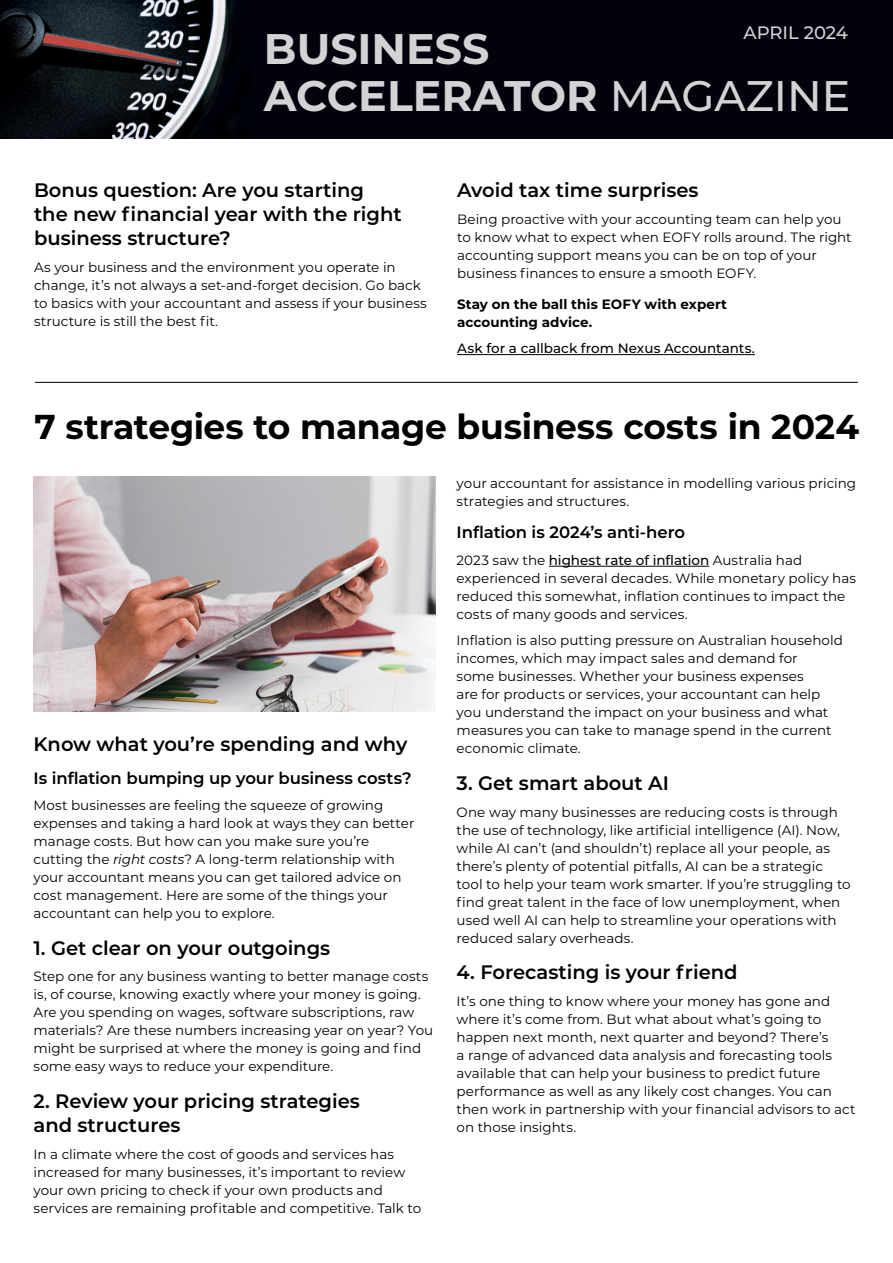
<style>
.page{position:relative;width:893px;height:1263px;background:#fff}
.page>*{position:absolute;margin:0;border:0;box-sizing:border-box;transform-origin:0 0}
.t1{font:700 42.75px/47.2px "Montserrat";color:#d1d3d4}
.t2{font:700 34.5px "Montserrat";letter-spacing:-.01em;color:#000}
.t3{font:600 19.5px/24px "Montserrat";color:#000}
.t4{font:500 18px "Montserrat";letter-spacing:-.005em;color:#d1d3d4}
.t5{font:600 16.5px "Montserrat";letter-spacing:-.005em;color:#000}
.t6{font:13.5px/18px "Montserrat";color:#000}
.t7{font:700 13.5px/18px "Montserrat";letter-spacing:.005em;color:#000}
.t8{font:500 13.5px "Montserrat";color:#000}
.s1{font-weight:500}
.s2{font-style:italic}
</style>
<div class="page">
<div style="left:0;top:0;width:893px;height:137px;background:#01020c"></div>
<img style="left:0;top:0;width:250px;height:138px">
<div style="left:250px;top:128px;width:643px;height:10px;background:#02020c"></div>
<hr style="left:457px;top:354px;width:298px;height:1px;background:#000">
<hr style="left:35px;top:382px;width:823px;height:1px;background:#000">
<hr style="left:549px;top:566px;width:160px;height:1px;background:#000">
<img style="left:34px;top:476px;width:401px;height:235px">
<h3 class="t4" style="left:743px;top:20px;width:106px">APRIL 2024</h3>
<h1 class="t1" style="left:264px;top:23px;width:588px">BUSINESS<br>ACCELERATOR <span class="s1">MAGAZINE</span></h1>
<h3 class="t3" style="left:34px;top:178px;width:369px">Bonus question: Are you starting the new financial year with the right business structure?</h3>
<p class="t6" style="left:34px;top:258px;width:394px">As your business and the environment you operate in change, it’s not always a set-and-forget decision. Go back to basics with your accountant and assess if your business structure is still the best fit.</p>
<h3 class="t3" style="left:457px;top:178px;width:243px">Avoid tax time surprises</h3>
<p class="t6" style="left:457px;top:210px;width:396px">Being proactive with your accounting team can help you to know what to expect when EOFY rolls around. The right accounting support means you can be on top of your business finances to ensure a smooth EOFY.</p>
<p class="t7" style="left:457px;top:294px;width:272px">Stay on the ball this EOFY with expert accounting advice.</p>
<p class="t8" style="left:457px;top:339px;width:299px">Ask for a callback from Nexus Accountants.</p>
<h2 class="t2" style="left:34px;top:402px;width:826px">7 strategies to manage business costs in 2024</h2>
<h3 class="t3" style="left:34px;top:732px;width:375px">Know what you’re spending and why</h3>
<p class="t5" style="left:34px;top:766px;width:380px">Is inflation bumping up your business costs?</p>
<p class="t6" style="left:34px;top:796px;width:382px">Most businesses are feeling the squeeze of growing expenses and taking a hard look at ways they can better manage costs. But how can you make sure you’re cutting the <span class="s2">right costs</span>? A long-term relationship with your accountant means you can get tailored advice on cost management. Here are some of the things your accountant can help you to explore.</p>
<h3 class="t3" style="left:34px;top:935px;width:298px">1. Get clear on your outgoings</h3>
<p class="t6" style="left:34px;top:967px;width:401px">Step one for any business wanting to better manage costs is, of course, knowing exactly where your money is going.<br>Are you spending on wages, software subscriptions, raw materials? Are these numbers increasing year on year? You might be surprised at where the money is going and find some easy ways to reduce your expenditure.</p>
<h3 class="t3" style="left:34px;top:1088px;width:328px">2. Review your pricing strategies and structures</h3>
<p class="t6" style="left:34px;top:1144px;width:389px">In a climate where the cost of goods and services has increased for many businesses, it’s important to review your own pricing to check if your own products and services are remaining profitable and competitive. Talk to</p>
<p class="t6" style="left:457px;top:474px;width:401px">your accountant for assistance in modelling various pricing strategies and structures.</p>
<p class="t5" style="left:457px;top:521px;width:230px">Inflation is 2024’s anti-hero</p>
<p class="t6" style="left:457px;top:551px;width:401px">2023 saw the <span class="s1">highest rate of inflation</span> Australia had experienced in several decades. While monetary policy has reduced this somewhat, inflation continues to impact the costs of many goods and services.</p>
<p class="t6" style="left:457px;top:631px;width:388px">Inflation is also putting pressure on Australian household incomes, which may impact sales and demand for<br>some businesses. Whether your business expenses<br>are for products or services, your accountant can help you understand the impact on your business and what measures you can take to manage spend in the current economic climate.</p>
<h3 class="t3" style="left:457px;top:770px;width:214px">3. Get smart about AI</h3>
<p class="t6" style="left:457px;top:802px;width:396px">One way many businesses are reducing costs is through the use of technology, like artificial intelligence (AI). Now, while AI can’t (and shouldn’t) replace all your people, as there’s plenty of potential pitfalls, AI can be a strategic tool to help your team work smarter. If you’re struggling to find great talent in the face of low unemployment, when used well AI can help to streamline your operations with reduced salary overheads.</p>
<h3 class="t3" style="left:457px;top:960px;width:283px">4. Forecasting is your friend</h3>
<p class="t6" style="left:457px;top:992px;width:400px">It’s one thing to know where your money has gone and where it’s come from. But what about what’s going to happen next month, next quarter and beyond? There’s<br>a range of advanced data analysis and forecasting tools available that can help your business to predict future performance as well as any likely cost changes. You can then work in partnership with your financial advisors to act on those insights.</p>
</div>
